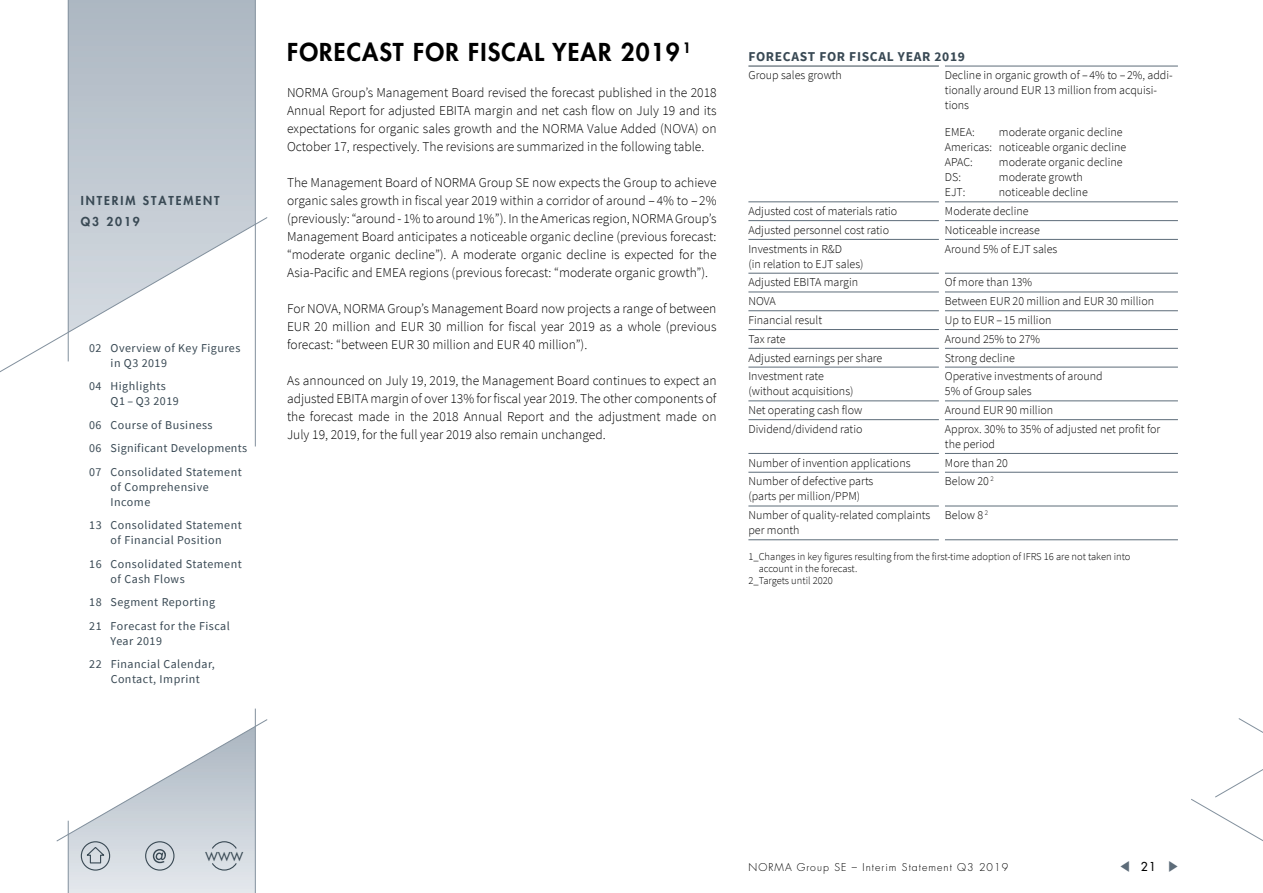
<style>
.page{position:relative;width:1263px;height:893px;background:#fff}
.page>*{position:absolute;margin:0;border:0;box-sizing:border-box;transform-origin:0 0}
.t1{font:800 24px "Futura LT Pro";letter-spacing:.05em;color:#000}
.t2{font:300 13.5px/18px "Source Sans Pro";color:#000;text-align:justify}
.t3{font:700 13.5px "Source Sans Pro";letter-spacing:.05em;color:#394954}
.t4{font:13.5px "Source Sans Pro";color:#5d6c79;scale:.75 1}
.t5{font:300 12px/15px "Source Sans Pro";color:#000}
.t6{font:12px/15px "Source Sans Pro";letter-spacing:.04em;color:#394954}
.t7{font:800 12px/21px "Futura LT Pro";letter-spacing:.16em;color:#394954}
.t8{font:500 12px "Futura LT Pro";color:#394954}
.t9{font:300 10.5px "Source Sans Pro";color:#000}
.t10{font:300 10.5px "Futura LT Pro";letter-spacing:.1em;color:#000}
.s1{font-family:"Futura LT Pro";font-weight:500;font-size:12px;color:#000}
</style>
<div class="page">
<hr style="left:255px;top:709px;width:1px;height:184px;background:#82909d">
<svg style="left:69px;top:0;width:186px;height:217px;background:#b9c2cb"></svg>
<hr style="left:68px;top:0;width:1px;height:361px;background:#82909d">
<svg style="left:0;top:217px;width:268px;height:162px"></svg>
<hr style="left:255px;top:0;width:1px;height:446px;background:#82909d">
<svg style="left:1238px;top:718px;width:25px;height:15px"></svg>
<svg style="left:1191px;top:769px;width:72px;height:72px"></svg>
<svg style="left:56px;top:719px;width:212px;height:174px"></svg>
<hr style="left:748px;top:202px;width:191px;height:1px;background:#5d6c79">
<hr style="left:945px;top:202px;width:233px;height:1px;background:#5d6c79">
<hr style="left:748px;top:220px;width:191px;height:1px;background:#5d6c79">
<hr style="left:945px;top:220px;width:233px;height:1px;background:#5d6c79">
<hr style="left:748px;top:239px;width:191px;height:1px;background:#5d6c79">
<hr style="left:945px;top:239px;width:233px;height:1px;background:#5d6c79">
<hr style="left:748px;top:273px;width:191px;height:1px;background:#5d6c79">
<hr style="left:945px;top:273px;width:233px;height:1px;background:#5d6c79">
<hr style="left:748px;top:292px;width:191px;height:1px;background:#5d6c79">
<hr style="left:945px;top:292px;width:233px;height:1px;background:#5d6c79">
<hr style="left:748px;top:310px;width:191px;height:1px;background:#5d6c79">
<hr style="left:945px;top:310px;width:233px;height:1px;background:#5d6c79">
<hr style="left:748px;top:329px;width:191px;height:1px;background:#5d6c79">
<hr style="left:945px;top:329px;width:233px;height:1px;background:#5d6c79">
<hr style="left:748px;top:348px;width:191px;height:1px;background:#5d6c79">
<hr style="left:945px;top:348px;width:233px;height:1px;background:#5d6c79">
<hr style="left:748px;top:367px;width:191px;height:1px;background:#5d6c79">
<hr style="left:945px;top:367px;width:233px;height:1px;background:#5d6c79">
<hr style="left:748px;top:401px;width:191px;height:1px;background:#5d6c79">
<hr style="left:945px;top:401px;width:233px;height:1px;background:#5d6c79">
<hr style="left:748px;top:419px;width:191px;height:1px;background:#5d6c79">
<hr style="left:945px;top:419px;width:233px;height:1px;background:#5d6c79">
<hr style="left:748px;top:453px;width:191px;height:1px;background:#5d6c79">
<hr style="left:945px;top:453px;width:233px;height:1px;background:#5d6c79">
<hr style="left:748px;top:472px;width:191px;height:1px;background:#5d6c79">
<hr style="left:945px;top:472px;width:233px;height:1px;background:#5d6c79">
<hr style="left:748px;top:506px;width:191px;height:1px;background:#5d6c79">
<hr style="left:945px;top:506px;width:233px;height:1px;background:#5d6c79">
<hr style="left:748px;top:539px;width:191px;height:1px;background:#5d6c79">
<hr style="left:945px;top:539px;width:233px;height:1px;background:#5d6c79">
<hr style="left:748px;top:66px;width:191px;height:1px;background:#394954">
<hr style="left:945px;top:66px;width:233px;height:1px;background:#5d6c79">
<p class="t7" style="left:81px;top:189px;width:140px">INTERIM STATEMENT<br>Q3 2019</p>
<p class="t6" style="left:111px;top:340px;width:131px;text-indent:-21px">02 Overview of Key Figures in Q3 2019</p>
<p class="t6" style="left:111px;top:379px;width:70px;text-indent:-21px">04 Highlights<br>Q1 – Q3 2019</p>
<p class="t6" style="left:89px;top:413px;width:160px;line-height:23.5px">06 Course of Business<br>06 Significant Developments<br>07 Consolidated Statement</p>
<p class="t6" style="left:111px;top:479px;width:100px">of Comprehensive<br>Income</p>
<p class="t6" style="left:89px;top:518px;width:154px;text-align:center">13 Consolidated Statement of Financial Position</p>
<p class="t6" style="left:111px;top:556px;width:133px;text-indent:-21px">16 Consolidated Statement of Cash Flows</p>
<p class="t6" style="left:89px;top:590px;width:142px;line-height:23.5px">18 Segment Reporting<br>21 Forecast for the Fiscal</p>
<p class="t6" style="left:89px;top:629px;width:127px;line-height:23.5px;text-indent:21px">Year 2019<br>22 Financial Calendar,</p>
<p class="t6" style="left:111px;top:672px;width:91px">Contact, Imprint</p>
<h1 class="t1" style="left:287px;top:33px;width:405px">FORECAST FOR FISCAL YEAR 2019 <sup>1</sup></h1>
<p class="t2" style="left:287px;top:83px;width:431px">NORMA Group’s Management Board revised the forecast published in the 2018<br>Annual Report for adjusted EBITA margin and net cash flow on July 19 and its expectations for organic sales growth and the NORMA Value Added (NOVA) on October 17, respectively. The revisions are summarized in the following table.</p>
<p class="t2" style="left:287px;top:173px;width:431px">The Management Board of NORMA Group SE now expects the Group to achieve organic sales growth in fiscal year 2019 within a corridor of around – 4% to – 2% (previously: “around - 1% to around 1%”). In the Americas region, NORMAGroup’s Management Board anticipates a noticeable organic decline (previous forecast: “moderate organic decline”). A moderate organic decline is expected for the Asia-Pacific and EMEA regions (previous forecast: “moderate organic growth”).</p>
<p class="t2" style="left:287px;top:299px;width:431px">For NOVA, NORMA Group’s Management Board now projects a range of between EUR 20 million and EUR 30 million for fiscal year 2019 as a whole (previous forecast: “between EUR 30 million and EUR 40 million”).</p>
<p class="t2" style="left:287px;top:371px;width:431px">As announced on July 19, 2019, the Management Board continues to expect an adjusted EBITA margin of over 13% for fiscal year 2019. The other components of the forecast made in the 2018 Annual Report and the adjustment made on July 19, 2019, for the full year 2019 also remain unchanged.</p>
<p class="t3" style="left:748px;top:47px;width:218px">FORECAST FOR FISCAL YEAR 2019</p>
<p class="t5" style="left:748px;top:68px;width:95px">Group sales growth</p>
<p class="t5" style="left:945px;top:68px;width:229px">Decline in organic growth of – 4% to – 2%, addi&shy;tionally around EUR 13 million from acquisi&shy;tions</p>
<p class="t5" style="left:945px;top:125px;width:31px">EMEA:</p>
<p class="t5" style="left:945px;top:125px;width:183px;text-indent:54px">moderate organic decline<br>Americas: noticeable organic decline<br>APAC:</p>
<p class="t5" style="left:999px;top:155px;width:125px">moderate organic decline</p>
<p class="t5" style="left:945px;top:170px;width:18px">DS:</p>
<p class="t5" style="left:999px;top:170px;width:85px">moderate growth</p>
<p class="t5" style="left:945px;top:185px;width:22px">EJT:</p>
<p class="t5" style="left:999px;top:185px;width:90px">noticeable decline</p>
<p class="t5" style="left:748px;top:204px;width:150px">Adjusted cost of materials ratio</p>
<p class="t5" style="left:945px;top:204px;width:85px">Moderate decline</p>
<p class="t5" style="left:748px;top:222px;width:142px">Adjusted personnel cost ratio</p>
<p class="t5" style="left:945px;top:222px;width:97px">Noticeable increase</p>
<p class="t5" style="left:748px;top:241px;width:117px">Investments in R&amp;D<br>(in relation to EJT sales)</p>
<p class="t5" style="left:945px;top:241px;width:114px">Around 5% of EJT sales</p>
<p class="t5" style="left:748px;top:275px;width:111px">Adjusted EBITA margin</p>
<p class="t5" style="left:945px;top:275px;width:89px">Of more than 13%</p>
<p class="t5" style="left:748px;top:294px;width:29px">NOVA</p>
<p class="t5" style="left:945px;top:294px;width:211px">Between EUR 20 million and EUR 30 million</p>
<p class="t5" style="left:748px;top:313px;width:75px">Financial result</p>
<p class="t5" style="left:945px;top:313px;width:108px">Up to EUR – 15 million</p>
<p class="t5" style="left:748px;top:331px;width:39px">Tax rate</p>
<p class="t5" style="left:945px;top:331px;width:97px">Around 25% to 27%</p>
<p class="t5" style="left:748px;top:350px;width:135px">Adjusted earnings per share</p>
<p class="t5" style="left:945px;top:350px;width:71px">Strong decline</p>
<p class="t5" style="left:748px;top:369px;width:107px">Investment rate (without acquisitions)</p>
<p class="t5" style="left:945px;top:369px;width:159px">Operative investments of around<br>5% of Group sales</p>
<p class="t5" style="left:748px;top:403px;width:116px">Net operating cash flow</p>
<p class="t5" style="left:945px;top:403px;width:110px">Around EUR 90 million</p>
<p class="t5" style="left:748px;top:421px;width:116px">Dividend/dividend ratio</p>
<p class="t5" style="left:945px;top:421px;width:217px">Approx. 30% to 35% of adjusted net profit for the period</p>
<p class="t5" style="left:748px;top:455px;width:164px">Number of invention applications</p>
<p class="t5" style="left:945px;top:455px;width:65px">More than 20</p>
<p class="t5" style="left:748px;top:474px;width:127px">Number of defective parts (parts per million/PPM)</p>
<p class="t5" style="left:945px;top:474px;width:50px">Below 20 <sup>2</sup></p>
<p class="t5" style="left:748px;top:508px;width:183px">Number of quality-related complaints per month</p>
<p class="t5" style="left:945px;top:508px;width:45px">Below 8 <sup>2</sup></p>
<p class="t9" style="left:748px;top:550px;width:384px">1_Changes in key figures resulting from the first-time adoption of IFRS 16 are not taken into</p>
<p class="t9" style="left:759px;top:562px;width:100px">account in the forecast.</p>
<p class="t9" style="left:748px;top:574px;width:86px">2_Targets until 2020</p>
<p class="t8" style="left:205px;top:847px;width:39px">WWW</p>
<p class="t10" style="left:748px;top:860px;width:261px">NORMA Group SE – Interim Statement Q3 2019</p>
<p class="t4" style="left:1120px;top:858px;width:78px">◀ <span class="s1">21</span> ▶</p>
</div>
